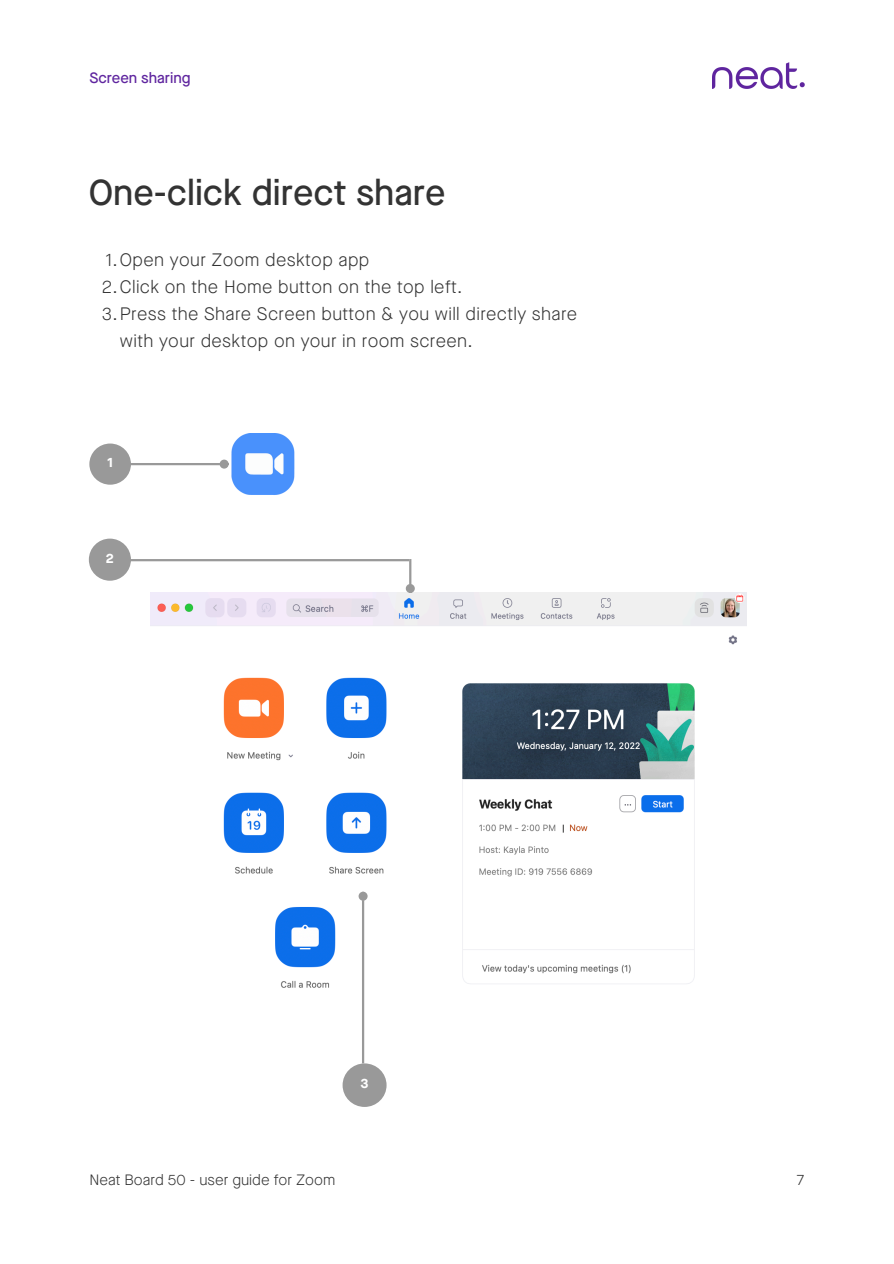
<style>
.page{position:relative;width:894px;height:1264px;background:#fff}
.page>*{position:absolute;margin:0;border:0;box-sizing:border-box;transform-origin:0 0}
.t1{font:500 36px "Maison Neue";color:#333}
.t2{font:300 18px/27px "Maison Neue";letter-spacing:.02em;color:#333}
.t3{font:300 15px "Maison Neue";color:#333}
.t4{font:500 15px "Maison Neue";color:#5f259f}
.t5{font:700 13.5px "Maison Neue";color:#fff}
</style>
<div class="page">
<img style="left:150px;top:593px;width:596px;height:442px">
<img style="left:712px;top:63px;width:91px;height:26px">
<hr style="left:127px;top:463px;width:93px;height:2px;background:#999">
<div style="left:219px;top:459px;width:9px;height:9px;border:2px solid #999;border-radius:50%"></div>
<div style="left:89px;top:443px;width:42px;height:41px;background:#999;border-radius:50%"></div>
<hr style="left:123px;top:559px;width:286px;height:2px;background:#999">
<hr style="left:409px;top:559px;width:2px;height:25px;background:#999">
<div style="left:407px;top:585px;width:6px;height:7px;background:#999;border-radius:50%"></div>
<div style="left:405px;top:584px;width:9px;height:9px;border:2px solid #999;border-radius:50%"></div>
<div style="left:89px;top:538px;width:42px;height:42px;background:#999;border-radius:50%"></div>
<hr style="left:362px;top:900px;width:2px;height:163px;background:#999">
<div style="left:359px;top:892px;width:7px;height:7px;background:#999;border-radius:50%"></div>
<div style="left:358px;top:891px;width:9px;height:9px;border:2px solid #999;border-radius:50%"></div>
<div style="left:342px;top:1063px;width:44px;height:43px;background:#999;border-radius:50%"></div>
<img style="left:226px;top:433px;width:69px;height:62px">
<p class="t4" style="left:89px;top:72px;width:103px">Screen sharing</p>
<p class="t1" style="left:89px;top:177px;width:358px">One-click direct share</p>
<p class="t2" style="left:106px;top:248px;width:265px">1.Open your Zoom desktop app</p>
<p class="t2" style="left:102px;top:275px;width:362px">2.Click on the Home button on the top left.</p>
<p class="t2" style="left:120px;top:302px;width:458px;text-indent:-18px">3.Press the Share Screen button &amp; you will directly share with your desktop on your in room screen.</p>
<h1 class="t5" style="left:107px;top:457px;width:7px">1</h1>
<p class="t5" style="left:106px;top:553px;width:10px">2</p>
<p class="t5" style="left:360px;top:1077px;width:10px">3</p>
<p class="t3" style="left:89px;top:1173px;width:247px">Neat Board 50 - user guide for Zoom</p>
<p class="t3" style="left:796px;top:1173px;width:9px">7</p>
</div>
